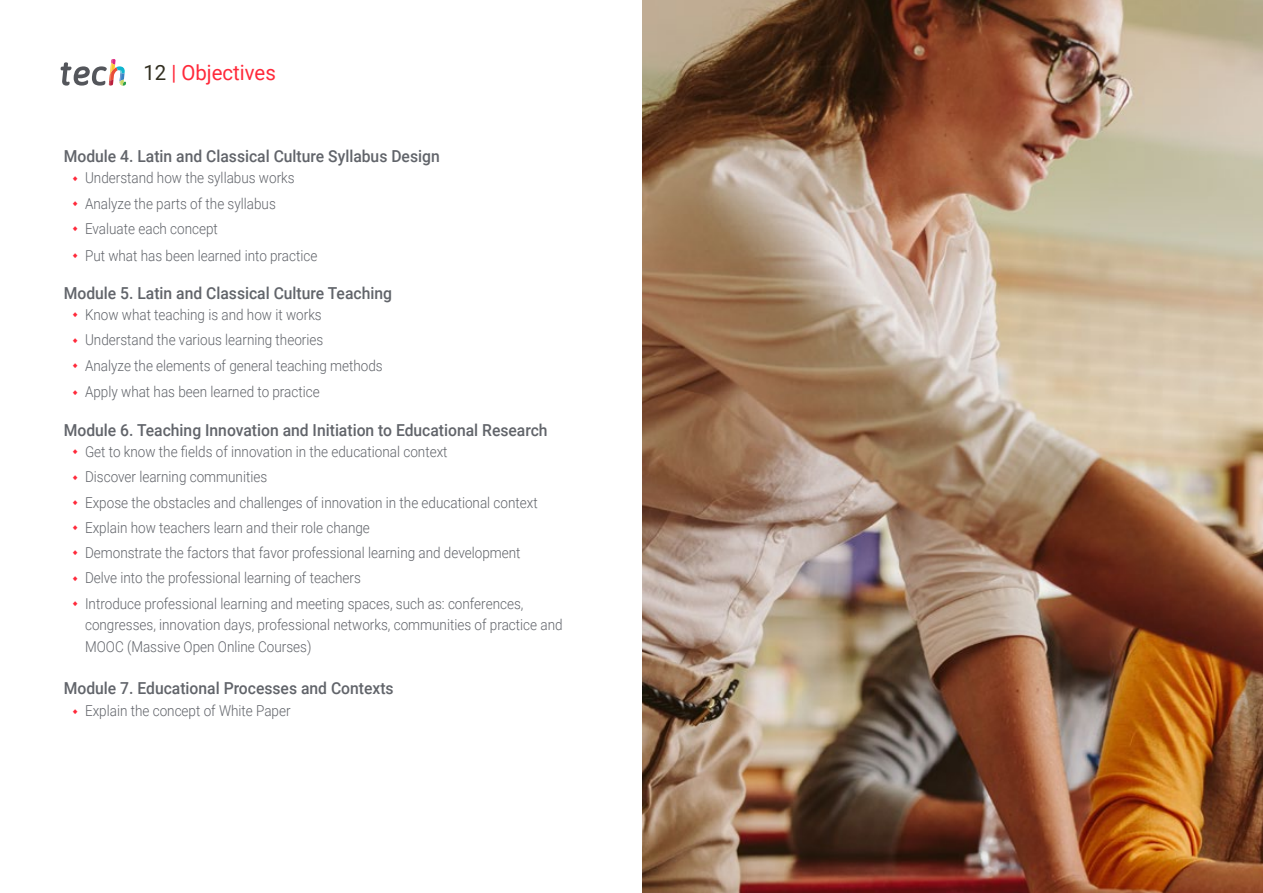
<style>
.page{position:relative;width:1263px;height:893px;background:#fff}
.page>*{position:absolute;margin:0;border:0;box-sizing:border-box;transform-origin:0 0}
.t1{font:21px "Roboto";color:#ff293a}
.t2{font:500 16.5px "Roboto";color:#61646a;scale:.95 1}
.t3{font:300 15px/25.2px "Roboto";color:#61646a;scale:.9 1}
.s1{color:#312e20}
</style>
<div class="page">
<img style="left:642px;top:0;width:621px;height:893px">
<svg style="left:61px;top:59px;width:65px;height:27px"></svg>
<h1 class="t1" style="left:144px;top:57px;width:134px"><span class="s1">12</span> | Objectives</h1>
<p class="t2" style="left:64px;top:145px;width:397px">Module 4. Latin and Classical Culture Syllabus Design</p>
<p class="t3" style="left:85px;top:165px;width:234px">Understand how the syllabus works<br>Analyze the parts of the syllabus<br>Evaluate each concept</p>
<p class="t3" style="left:85px;top:242px;width:260px">Put what has been learned into practice</p>
<p class="t2" style="left:64px;top:282px;width:347px">Module 5. Latin and Classical Culture Teaching</p>
<p class="t3" style="left:85px;top:302px;width:332px">Know what teaching is and how it works<br>Understand the various learning theories<br>Analyze the elements of general teaching methods</p>
<p class="t3" style="left:85px;top:379px;width:262px">Apply what has been learned to practice</p>
<p class="t2" style="left:64px;top:419px;width:511px">Module 6. Teaching Innovation and Initiation to Educational Research</p>
<p class="t3" style="left:85px;top:439px;width:504px">Get to know the fields of innovation in the educational context<br>Discover learning communities<br>Expose the obstacles and challenges of innovation in the educational context Explain how teachers learn and their role change<br>Demonstrate the factors that favor professional learning and development Delve into the professional learning of teachers<br>Introduce professional learning and meeting spaces, such as: conferences,</p>
<p class="t3" style="left:85px;top:612px;width:532px;line-height:22.5px">congresses, innovation days, professional networks, communities of practice and<br>MOOC (Massive Open Online Courses)</p>
<p class="t2" style="left:64px;top:676px;width:349px">Module 7. Educational Processes and Contexts</p>
<p class="t3" style="left:85px;top:698px;width:230px">Explain the concept of White Paper</p>
</div>
